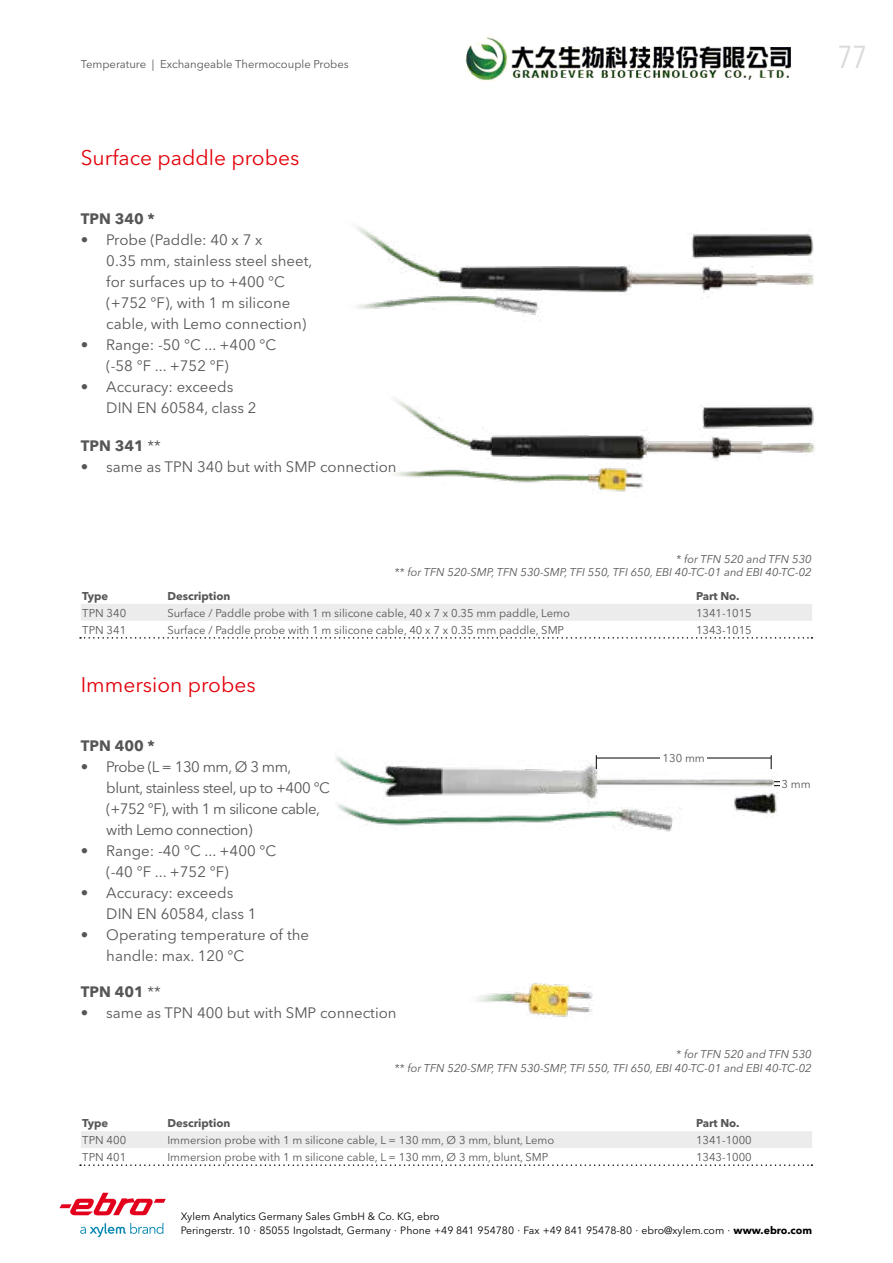
<style>
.page{position:relative;width:893px;height:1263px;background:#fff}
.page>*{position:absolute;margin:0;border:0;box-sizing:border-box;transform-origin:0 0}
.t1{font:condensed 31.5px "Avenir Next LT Pro";color:#d9dada}
.t2{font:21px "Avenir Next LT Pro";color:#e3000b}
.t3{font:15px/21px "Avenir Next LT Pro";color:#565655}
.t4{font:15px/21px "Avenir Next LT Pro";letter-spacing:-.03em;color:#565655}
.t5{font:700 15px "Avenir Next LT Pro";color:#565655}
.t6{font:11.25px "Avenir Next LT Pro";color:#565655}
.t7{font:italic 11.25px/13.5px "Avenir Next LT Pro";color:#565655;text-align:right}
.t8{font:700 11.25px "Avenir Next LT Pro";color:#565655}
.t9{font:10.5px/13.5px "Avenir Next LT Pro";color:#000}
.s1{font-weight:400}
.s2{font-weight:700}
</style>
<div class="page">
<img style="left:394px;top:399px;width:421px;height:93px">
<img style="left:356px;top:226px;width:458px;height:91px">
<img style="left:336px;top:755px;width:442px;height:77px">
<img style="left:477px;top:983px;width:116px;height:36px">
<svg style="left:80px;top:1131px;width:732px;height:35px"></svg>
<svg style="left:80px;top:604px;width:732px;height:35px"></svg>
<svg style="left:80px;top:1223px;width:83px;height:14px"></svg>
<svg style="left:60px;top:1193px;width:106px;height:22px"></svg>
<hr style="left:596px;top:758px;width:175px;height:1px;background:#000">
<div style="left:660px;top:753px;width:47px;height:9px;background:#fff"></div>
<svg style="left:774px;top:781px;width:6px;height:5px"></svg>
<svg style="left:771px;top:755px;width:1px;height:14px"></svg>
<svg style="left:596px;top:755px;width:1px;height:14px"></svg>
<img style="left:465px;top:36px;width:326px;height:46px">
<p class="t6" style="left:81px;top:57px;width:270px">Temperature | Exchangeable Thermocouple Probes</p>
<h2 class="t2" style="left:81px;top:145px;width:220px">Surface paddle probes</h2>
<p class="t5" style="left:81px;top:209px;width:76px">TPN 340 *</p>
<p class="t3" style="left:106px;top:229px;width:208px;text-indent:-26px">• Probe (Paddle: 40 x 7 x<br>0.35 mm, stainless steel sheet, for surfaces up to +400 °C (+752 °F), with 1 m silicone cable, with Lemo connection)</p>
<p class="t3" style="left:106px;top:334px;width:171px;text-indent:-26px">• Range: -50 °C ... +400 °C (-58 °F ... +752 °F)</p>
<p class="t3" style="left:106px;top:376px;width:152px;text-indent:-26px">• Accuracy: exceeds<br>DIN EN 60584, class 2</p>
<p class="t5" style="left:81px;top:436px;width:82px">TPN 341 <span class="s1">**</span></p>
<p class="t3" style="left:81px;top:456px;width:317px">• same as TPN 340 but with SMP connection</p>
<h1 class="t1" style="left:838px;top:38px;width:31px">77</h1>
<p class="t7" style="left:395px;top:552px;width:419px">* for TFN 520 and TFN 530<br>** for TFN 520-SMP, TFN 530-SMP, TFI 550, TFI 650, EBI 40-TC-01 and EBI 40-TC-02</p>
<p class="t8" style="left:82px;top:589px;width:27px">Type</p>
<p class="t8" style="left:167px;top:589px;width:65px">Description</p>
<p class="t8" style="left:696px;top:589px;width:45px">Part No.</p>
<p class="t6" style="left:82px;top:606px;width:45px">TPN 340</p>
<p class="t6" style="left:167px;top:606px;width:404px">Surface / Paddle probe with 1 m silicone cable, 40 x 7 x 0.35 mm paddle, Lemo</p>
<p class="t6" style="left:696px;top:606px;width:57px">1341-1015</p>
<p class="t6" style="left:82px;top:623px;width:45px">TPN 341</p>
<p class="t6" style="left:167px;top:623px;width:398px">Surface / Paddle probe with 1 m silicone cable, 40 x 7 x 0.35 mm paddle, SMP</p>
<p class="t6" style="left:696px;top:623px;width:57px">1343-1015</p>
<h2 class="t2" style="left:81px;top:672px;width:177px">Immersion probes</h2>
<p class="t5" style="left:81px;top:737px;width:76px">TPN 400 *</p>
<p class="t4" style="left:106px;top:756px;width:225px;text-indent:-26px">• Probe (L = 130 mm, Ø 3 mm, blunt, stainless steel, up to +400 °C (+752 °F), with 1 m silicone cable, with Lemo connection)</p>
<p class="t3" style="left:106px;top:840px;width:171px;text-indent:-26px">• Range: -40 °C ... +400 °C (-40 °F ... +752 °F)</p>
<p class="t3" style="left:106px;top:882px;width:152px;text-indent:-26px">• Accuracy: exceeds<br>DIN EN 60584, class 1</p>
<p class="t3" style="left:106px;top:924px;width:204px;text-indent:-26px">• Operating temperature of the handle: max. 120 °C</p>
<p class="t6" style="left:663px;top:751px;width:44px">130 mm</p>
<p class="t6" style="left:782px;top:777px;width:31px">3 mm</p>
<p class="t5" style="left:81px;top:982px;width:82px">TPN 401 <span class="s1">**</span></p>
<p class="t3" style="left:81px;top:1002px;width:317px">• same as TPN 400 but with SMP connection</p>
<p class="t7" style="left:395px;top:1047px;width:419px">* for TFN 520 and TFN 530<br>** for TFN 520-SMP, TFN 530-SMP, TFI 550, TFI 650, EBI 40-TC-01 and EBI 40-TC-02</p>
<p class="t8" style="left:82px;top:1116px;width:27px">Type</p>
<p class="t8" style="left:167px;top:1116px;width:65px">Description</p>
<p class="t8" style="left:696px;top:1116px;width:45px">Part No.</p>
<p class="t6" style="left:82px;top:1133px;width:45px">TPN 400</p>
<p class="t6" style="left:167px;top:1133px;width:389px">Immersion probe with 1 m silicone cable, L = 130 mm, Ø 3 mm, blunt, Lemo</p>
<p class="t6" style="left:696px;top:1133px;width:57px">1341-1000</p>
<p class="t6" style="left:82px;top:1150px;width:45px">TPN 401</p>
<p class="t6" style="left:167px;top:1150px;width:383px">Immersion probe with 1 m silicone cable, L = 130 mm, Ø 3 mm, blunt, SMP</p>
<p class="t6" style="left:696px;top:1150px;width:57px">1343-1000</p>
<p class="t9" style="left:181px;top:1210px;width:633px">Xylem Analytics Germany Sales GmbH &amp; Co. KG, ebro<br>Peringerstr. 10 ∙ 85055 Ingolstadt, Germany ∙ Phone +49 841 954780 ∙ Fax +49 841 95478-80 ∙ ebro@xylem.com ∙ <span class="s2">www.ebro.com</span></p>
</div>
